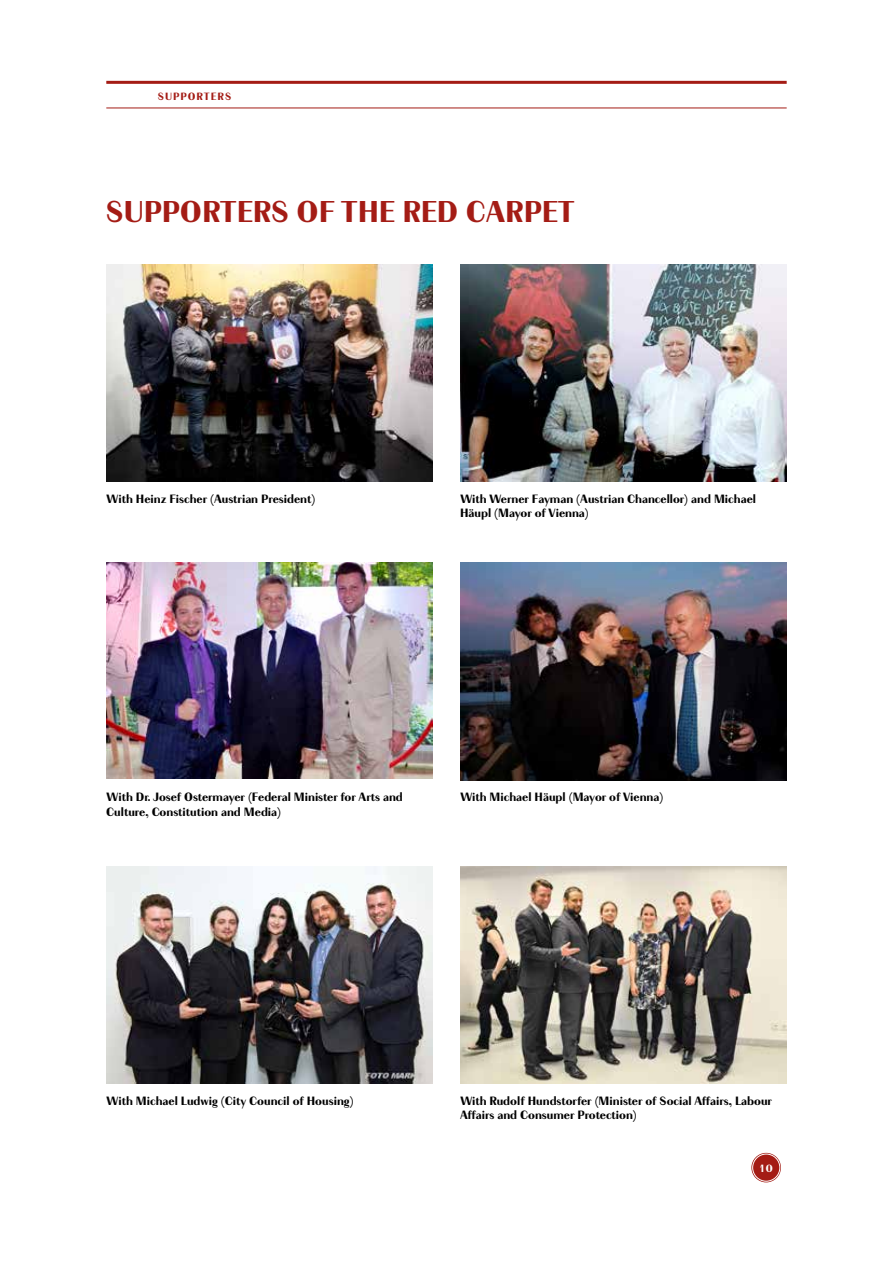
<style>
.page{position:relative;width:893px;height:1263px;background:#fff}
.page>*{position:absolute;margin:0;border:0;box-sizing:border-box;transform-origin:0 0}
.t1{font:700 30px "Boutique";color:#a41c15}
.t2{font:700 12px/14.4px "Boutique";color:#000}
.t3{font:700 10.5px "Boutique";letter-spacing:.1em;color:#a41c15}
.t4{font:700 10.5px "Boutique";color:#fff}
</style>
<div class="page">
<hr style="left:106px;top:81px;width:681px;height:3px;background:#a41c15">
<hr style="left:106px;top:108px;width:681px;height:1px;background:#a41c15">
<svg style="left:751px;top:1153px;width:30px;height:29px"></svg>
<div style="left:752px;top:1154px;width:28px;height:27px;border:1px solid #fff;border-radius:50%"></div>
<img style="left:460px;top:563px;width:327px;height:217px">
<img style="left:460px;top:866px;width:327px;height:218px">
<img style="left:106px;top:264px;width:327px;height:218px">
<img style="left:460px;top:264px;width:327px;height:218px">
<img style="left:106px;top:563px;width:327px;height:216px">
<img style="left:106px;top:866px;width:327px;height:218px">
<p class="t3" style="left:158px;top:91px;width:75px">SUPPORTERS</p>
<h1 class="t1" style="left:106px;top:194px;width:470px">SUPPORTERS OF THE RED CARPET</h1>
<p class="t2" style="left:106px;top:491px;width:210px">With Heinz Fischer (Austrian President)</p>
<p class="t2" style="left:460px;top:491px;width:297px">With Werner Fayman (Austrian Chancellor) and Michael<br>Häupl (Mayor of Vienna)</p>
<p class="t2" style="left:106px;top:790px;width:298px">With Dr. Josef Ostermayer (Federal Minister for Arts and<br>Culture, Constitution and Media)</p>
<p class="t2" style="left:460px;top:790px;width:205px">With Michael Häupl (Mayor of Vienna)</p>
<p class="t2" style="left:106px;top:1093px;width:249px">With Michael Ludwig (City Council of Housing)</p>
<p class="t2" style="left:460px;top:1093px;width:314px">With Rudolf Hundstorfer (Minister of Social Affairs, Labour<br>Affairs and Consumer Protection)</p>
<p class="t4" style="left:760px;top:1162px;width:15px">10</p>
</div>
